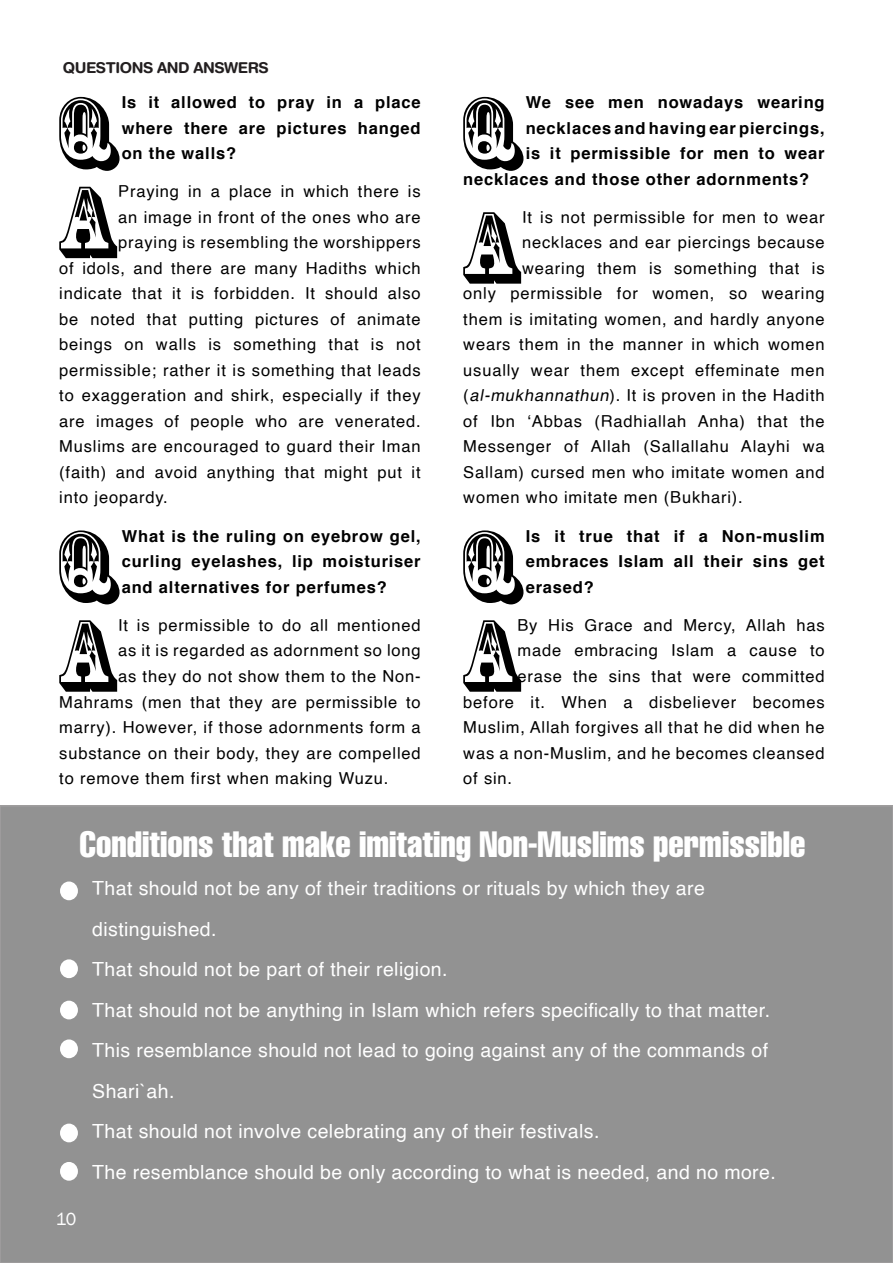
<style>
.page{position:relative;width:893px;height:1263px;background:#fff}
.page>*{position:absolute;margin:0;border:0;box-sizing:border-box;transform-origin:0 0}
.t1{font:95.25px "Rosewood Std";color:#000}
.t2{font:extra-condensed 36px "Helvetica";color:#fff}
.t3{font:19.5px/40.5px "Helvetica";letter-spacing:.02em;color:#fff}
.t4{font:18px "Franklin Gothic";color:#fff}
.t5{font:16.5px "Helvetica";letter-spacing:.05em;color:#000}
.t6{font:700 16.5px/25.5px "Helvetica";letter-spacing:.05em;color:#000;text-align:justify}
.t7{font:700 15px "Helvetica Rounded";letter-spacing:-.03em;color:#231f20}
.s1{font-style:italic}
</style>
<div class="page">
<div style="left:0;top:806px;width:893px;height:457px;background:#929292"></div>
<div style="left:60px;top:881px;width:18px;height:19px;background:#fff;border-radius:50%"></div>
<div style="left:60px;top:1039px;width:18px;height:19px;background:#fff;border-radius:50%"></div>
<div style="left:60px;top:959px;width:18px;height:19px;background:#fff;border-radius:50%"></div>
<div style="left:60px;top:1162px;width:18px;height:19px;background:#fff;border-radius:50%"></div>
<div style="left:60px;top:1123px;width:18px;height:19px;background:#fff;border-radius:50%"></div>
<div style="left:60px;top:1001px;width:18px;height:18px;background:#fff;border-radius:50%"></div>
<p class="t7" style="left:63px;top:58px;width:208px">QUESTIONS AND ANSWERS</p>
<p class="t1" style="left:54px;top:76px;width:65px">Q</p>
<p class="t6" style="left:122px;top:90px;width:300px">Is it allowed to pray in a place where there are pictures hanged on the walls?</p>
<p class="t1" style="left:57px;top:166px;width:58px">A</p>
<p class="t5" style="left:118px;top:179px;width:304px">Praying in a place in which there is</p>
<p class="t5" style="left:118px;top:204px;width:304px">an image in front of the ones who are</p>
<p class="t5" style="left:118px;top:230px;width:304px">praying is resembling the worshippers</p>
<p class="t5" style="left:59px;top:255px;width:363px">of idols, and there are many Hadiths which</p>
<p class="t5" style="left:59px;top:281px;width:363px">indicate that it is forbidden. It should also</p>
<p class="t5" style="left:59px;top:306px;width:363px">be noted that putting pictures of animate</p>
<p class="t5" style="left:59px;top:332px;width:363px">beings on walls is something that is not</p>
<p class="t5" style="left:59px;top:357px;width:363px">permissible; rather it is something that leads</p>
<p class="t5" style="left:59px;top:383px;width:363px">to exaggeration and shirk, especially if they</p>
<p class="t5" style="left:59px;top:408px;width:363px">are images of people who are venerated.</p>
<p class="t5" style="left:59px;top:434px;width:363px">Muslims are encouraged to guard their Iman</p>
<p class="t5" style="left:59px;top:459px;width:363px">(faith) and avoid anything that might put it</p>
<p class="t5" style="left:59px;top:485px;width:110px">into jeopardy.</p>
<p class="t1" style="left:54px;top:510px;width:65px">Q</p>
<p class="t6" style="left:122px;top:523px;width:301px">What is the ruling on eyebrow gel, curling eyelashes, lip moisturiser and alternatives for perfumes?</p>
<p class="t1" style="left:57px;top:599px;width:58px">A</p>
<p class="t5" style="left:118px;top:612px;width:304px">It is permissible to do all mentioned</p>
<p class="t5" style="left:118px;top:638px;width:304px">as it is regarded as adornment so long</p>
<p class="t5" style="left:118px;top:663px;width:304px">as they do not show them to the Non-</p>
<p class="t5" style="left:59px;top:689px;width:363px">Mahrams (men that they are permissible to</p>
<p class="t5" style="left:59px;top:714px;width:363px">marry). However, if those adornments form a</p>
<p class="t5" style="left:59px;top:740px;width:363px">substance on their body, they are compelled</p>
<p class="t5" style="left:59px;top:765px;width:331px">to remove them first when making Wuzu.</p>
<p class="t1" style="left:458px;top:76px;width:65px">Q</p>
<p class="t6" style="left:526px;top:90px;width:300px">We see men nowadays wearing</p>
<p class="t6" style="left:526px;top:115px;width:300px">necklaces and having ear piercings,</p>
<p class="t6" style="left:526px;top:141px;width:300px">is it permissible for men to wear</p>
<p class="t6" style="left:463px;top:166px;width:348px">necklaces and those other adornments?</p>
<p class="t1" style="left:460px;top:191px;width:58px">A</p>
<p class="t5" style="left:522px;top:204px;width:304px">It is not permissible for men to wear</p>
<p class="t5" style="left:522px;top:230px;width:304px">necklaces and ear piercings because</p>
<p class="t5" style="left:522px;top:255px;width:304px">wearing them is something that is</p>
<p class="t5" style="left:463px;top:281px;width:363px">only permissible for women, so wearing</p>
<p class="t5" style="left:463px;top:306px;width:363px">them is imitating women, and hardly anyone</p>
<p class="t5" style="left:463px;top:332px;width:363px">wears them in the manner in which women</p>
<p class="t5" style="left:463px;top:357px;width:363px">usually wear them except effeminate men</p>
<p class="t5" style="left:463px;top:383px;width:363px">(<span class="s1">al-mukhannathun</span>). It is proven in the Hadith</p>
<p class="t5" style="left:463px;top:408px;width:363px">of Ibn ‘Abbas (Radhiallah Anha) that the</p>
<p class="t5" style="left:463px;top:434px;width:363px">Messenger of Allah (Sallallahu Alayhi wa</p>
<p class="t5" style="left:463px;top:459px;width:363px">Sallam) cursed men who imitate women and</p>
<p class="t5" style="left:463px;top:485px;width:281px">women who imitate men (Bukhari).</p>
<p class="t1" style="left:458px;top:510px;width:65px">Q</p>
<p class="t6" style="left:526px;top:523px;width:300px">Is it true that if a Non-muslim embraces Islam all their sins get erased?</p>
<p class="t1" style="left:460px;top:599px;width:58px">A</p>
<p class="t5" style="left:517px;top:612px;width:309px">By His Grace and Mercy, Allah has</p>
<p class="t5" style="left:517px;top:638px;width:309px">made embracing Islam a cause to</p>
<p class="t5" style="left:517px;top:663px;width:309px">erase the sins that were committed</p>
<p class="t5" style="left:463px;top:689px;width:363px">before it. When a disbeliever becomes</p>
<p class="t5" style="left:463px;top:714px;width:363px">Muslim, Allah forgives all that he did when he</p>
<p class="t5" style="left:463px;top:740px;width:363px">was a non-Muslim, and he becomes cleansed</p>
<p class="t5" style="left:463px;top:765px;width:50px">of sin.</p>
<p class="t2" style="left:79px;top:821px;width:727px">Conditions that make imitating Non-Muslims permissible</p>
<p class="t3" style="left:92px;top:869px;width:614px">That should not be any of their traditions or rituals by which they are distinguished.</p>
<p class="t3" style="left:92px;top:950px;width:357px">That should not be part of their religion.</p>
<p class="t3" style="left:92px;top:990px;width:679px">That should not be anything in Islam which refers specifically to that matter.</p>
<p class="t3" style="left:92px;top:1031px;width:677px">This resemblance should not lead to going against any of the commands of<br>Shari`ah.</p>
<p class="t3" style="left:92px;top:1112px;width:509px">That should not involve celebrating any of their festivals.</p>
<p class="t3" style="left:92px;top:1152px;width:685px">The resemblance should be only according to what is needed, and no more.</p>
<p class="t4" style="left:56px;top:1207px;width:22px">10</p>
</div>
